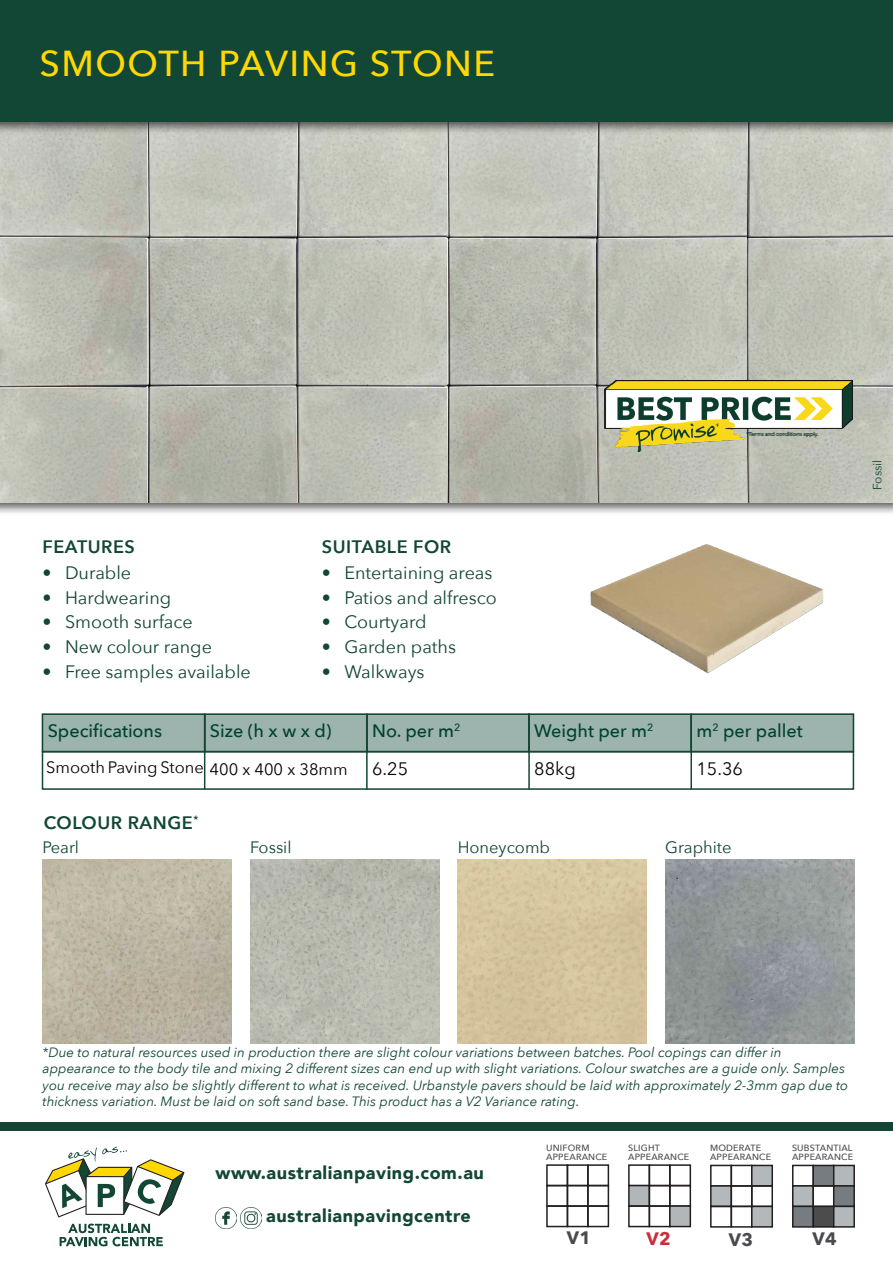
<style>
.page{position:relative;width:893px;height:1263px;background:#fff}
.page>*{position:absolute;margin:0;border:0;box-sizing:border-box;transform-origin:0 0}
.t1{font:500 36px "Avenir Next";letter-spacing:.04em;color:#ffd800}
.t2{font:18px "Avenir Next";color:#124635}
.t3{font:500 18px "Avenir Next";color:#004130}
.t4{font:900 18px "Avenir";letter-spacing:.03em;color:#124635}
.body{font:600 18px "Avenir Next";letter-spacing:.03em;color:#124635}
.t5{font:18px "Avenir Next";color:#040503}
.body-2{font:700 18px "Avenir Next";color:#4a4b4e}
.body-3{font:700 18px "Avenir Next";color:#c6303f}
.t6{font:16.5px "Avenir Next";color:#040503}
.body_heading{font:16.5px "Avenir Next";color:#124635}
.body-4{font:italic 13.5px/16.2px "Avenir Next";color:#124635}
.body-5{font:12px "Avenir Next";color:#124635}
.body-6{font:500 9px "Avenir Next";letter-spacing:.02em;color:#4a4b4e}
</style>
<div class="page">
<div style="left:0;top:398px;width:893px;height:118px;background:#231f20;opacity:.75"></div>
<img style="left:746px;top:135px;width:147px;height:367px">
<img style="left:447px;top:135px;width:299px;height:367px">
<img style="left:0;top:135px;width:447px;height:367px">
<img style="left:665px;top:859px;width:189px;height:185px">
<img style="left:590px;top:544px;width:234px;height:130px">
<div style="left:42px;top:713px;width:812px;height:39px;background:#9cb4ad"></div>
<img style="left:43px;top:859px;width:188px;height:185px">
<img style="left:250px;top:859px;width:189px;height:185px">
<img style="left:458px;top:859px;width:189px;height:185px">
<div style="left:0;top:0;width:893px;height:135px;background:#231f20;opacity:.75"></div>
<div style="left:0;top:0;width:893px;height:121px;background:#124635"></div>
<div style="left:42px;top:713px;width:163px;height:39px;border:2px solid #144633"></div>
<div style="left:204px;top:713px;width:164px;height:39px;border:2px solid #144633"></div>
<div style="left:366px;top:713px;width:164px;height:39px;border:2px solid #144633"></div>
<div style="left:528px;top:713px;width:164px;height:39px;border:2px solid #144633"></div>
<div style="left:690px;top:713px;width:164px;height:39px;border:2px solid #144633"></div>
<hr style="left:204px;top:714px;width:1px;height:75px;background:#144633">
<hr style="left:366px;top:714px;width:2px;height:75px;background:#144633">
<div style="left:42px;top:751px;width:812px;height:39px;border:2px solid #144633"></div>
<hr style="left:690px;top:714px;width:2px;height:75px;background:#144633">
<hr style="left:528px;top:713px;width:2px;height:76px;background:#144633">
<img style="left:605px;top:381px;width:247px;height:71px">
<div style="left:546px;top:1164px;width:22px;height:22px;border:2px solid #231f20"></div>
<div style="left:567px;top:1164px;width:22px;height:22px;border:2px solid #231f20"></div>
<div style="left:587px;top:1164px;width:22px;height:22px;border:2px solid #231f20"></div>
<div style="left:546px;top:1185px;width:22px;height:22px;border:2px solid #231f20"></div>
<div style="left:567px;top:1185px;width:22px;height:22px;border:2px solid #231f20"></div>
<div style="left:587px;top:1185px;width:22px;height:22px;border:2px solid #231f20"></div>
<div style="left:546px;top:1205px;width:22px;height:22px;border:2px solid #231f20"></div>
<div style="left:567px;top:1205px;width:22px;height:22px;border:2px solid #231f20"></div>
<div style="left:587px;top:1205px;width:22px;height:22px;border:2px solid #231f20"></div>
<div style="left:628px;top:1164px;width:22px;height:22px;border:2px solid #231f20"></div>
<div style="left:649px;top:1164px;width:22px;height:22px;border:2px solid #231f20"></div>
<div style="left:669px;top:1164px;width:22px;height:22px;border:2px solid #231f20"></div>
<div style="left:629px;top:1185px;width:20px;height:21px;background:#b1b7b9"></div>
<div style="left:628px;top:1185px;width:22px;height:22px;border:2px solid #231f20"></div>
<div style="left:649px;top:1185px;width:22px;height:22px;border:2px solid #231f20"></div>
<div style="left:669px;top:1185px;width:22px;height:22px;border:2px solid #231f20"></div>
<div style="left:628px;top:1205px;width:22px;height:22px;border:2px solid #231f20"></div>
<div style="left:649px;top:1205px;width:22px;height:22px;border:2px solid #231f20"></div>
<div style="left:670px;top:1206px;width:20px;height:20px;background:#b1b7b9"></div>
<div style="left:669px;top:1205px;width:22px;height:22px;border:2px solid #231f20"></div>
<div style="left:710px;top:1165px;width:22px;height:22px;border:2px solid #231f20"></div>
<div style="left:731px;top:1165px;width:21px;height:22px;border:2px solid #231f20"></div>
<div style="left:752px;top:1165px;width:20px;height:21px;background:#b3b8ba"></div>
<div style="left:751px;top:1165px;width:22px;height:22px;border:2px solid #231f20"></div>
<div style="left:711px;top:1186px;width:20px;height:20px;background:#b3b8ba"></div>
<div style="left:710px;top:1185px;width:22px;height:22px;border:2px solid #231f20"></div>
<div style="left:731px;top:1185px;width:21px;height:22px;border:2px solid #231f20"></div>
<div style="left:751px;top:1185px;width:22px;height:22px;border:2px solid #231f20"></div>
<div style="left:710px;top:1206px;width:22px;height:21px;border:2px solid #231f20"></div>
<div style="left:731px;top:1206px;width:21px;height:21px;border:2px solid #231f20"></div>
<div style="left:752px;top:1206px;width:20px;height:21px;background:#b3b8ba"></div>
<div style="left:751px;top:1206px;width:22px;height:21px;border:2px solid #231f20"></div>
<div style="left:792px;top:1165px;width:22px;height:22px;border:2px solid #231f20"></div>
<div style="left:813px;top:1165px;width:21px;height:21px;background:#767c80"></div>
<div style="left:812px;top:1165px;width:22px;height:22px;border:2px solid #231f20"></div>
<div style="left:834px;top:1165px;width:20px;height:21px;background:#b3b9bb"></div>
<div style="left:833px;top:1165px;width:22px;height:22px;border:2px solid #231f20"></div>
<div style="left:793px;top:1186px;width:20px;height:20px;background:#b3b9bb"></div>
<div style="left:792px;top:1185px;width:22px;height:22px;border:2px solid #231f20"></div>
<div style="left:812px;top:1185px;width:22px;height:22px;border:2px solid #231f20"></div>
<div style="left:834px;top:1186px;width:20px;height:20px;background:#767c80"></div>
<div style="left:833px;top:1185px;width:22px;height:22px;border:2px solid #231f20"></div>
<div style="left:793px;top:1206px;width:20px;height:21px;background:#767c80"></div>
<div style="left:792px;top:1206px;width:22px;height:21px;border:2px solid #231f20"></div>
<div style="left:813px;top:1206px;width:21px;height:21px;background:#4c4c4d"></div>
<div style="left:812px;top:1206px;width:22px;height:21px;border:2px solid #231f20"></div>
<div style="left:834px;top:1206px;width:20px;height:21px;background:#b3b9bb"></div>
<div style="left:833px;top:1206px;width:22px;height:21px;border:2px solid #231f20"></div>
<div style="left:0;top:1123px;width:893px;height:8px;background:#124635"></div>
<svg style="left:60px;top:1223px;width:103px;height:23px"></svg>
<svg style="left:45px;top:1147px;width:139px;height:70px"></svg>
<img style="left:215px;top:1207px;width:21px;height:21px">
<img style="left:241px;top:1207px;width:21px;height:21px">
<p class="t1" style="left:40px;top:33px;width:457px">SMOOTH PAVING STONE</p>
<p class="body" style="left:42px;top:531px;width:94px">FEATURES</p>
<p class="t2" style="left:42px;top:558px;width:90px">• Durable</p>
<p class="t2" style="left:42px;top:582px;width:130px">• Hardwearing</p>
<p class="t2" style="left:42px;top:607px;width:152px">• Smooth surface</p>
<p class="t2" style="left:42px;top:631px;width:171px">• New colour range</p>
<p class="t2" style="left:42px;top:656px;width:210px">• Free samples available</p>
<p class="body" style="left:322px;top:531px;width:131px">SUITABLE FOR</p>
<p class="t2" style="left:322px;top:558px;width:172px">• Entertaining areas</p>
<p class="t2" style="left:322px;top:582px;width:176px">• Patios and alfresco</p>
<p class="t2" style="left:322px;top:607px;width:106px">• Courtyard</p>
<p class="t2" style="left:322px;top:631px;width:136px">• Garden paths</p>
<p class="t2" style="left:322px;top:656px;width:104px">• Walkways</p>
<p class="t3" style="left:48px;top:716px;width:116px">Specifications</p>
<p class="t3" style="left:210px;top:716px;width:123px">Size (h x w x d)</p>
<p class="t3" style="left:372px;top:716px;width:90px">No. per m<sup>2</sup></p>
<p class="t3" style="left:534px;top:716px;width:121px">Weight per m<sup>2</sup></p>
<p class="t3" style="left:696px;top:716px;width:108px">m<sup>2</sup> per pallet</p>
<p class="t6" style="left:46px;top:754px;width:303px">Smooth Paving Stone 400 x 400 x 38mm</p>
<p class="t5" style="left:372px;top:754px;width:38px">6.25</p>
<p class="t5" style="left:534px;top:754px;width:43px">88kg</p>
<p class="t5" style="left:696px;top:754px;width:48px">15.36</p>
<p class="body" style="left:44px;top:807px;width:156px">COLOUR RANGE<sup>*</sup></p>
<p class="body_heading" style="left:43px;top:833px;width:38px">Pearl</p>
<p class="body_heading" style="left:250px;top:833px;width:43px">Fossil</p>
<p class="body_heading" style="left:458px;top:833px;width:94px">Honeycomb</p>
<p class="body_heading" style="left:665px;top:833px;width:68px">Graphite</p>
<p class="body-5" style="left:867px;top:490px;width:32px;rotate:-90deg">Fossil</p>
<p class="body-4" style="left:43px;top:1044px;width:807px">*Due to natural resources used in production there are slight colour variations between batches. Pool copings can differ in appearance to the body tile and mixing 2 different sizes can end up with slight variations. Colour swatches are a guide only. Samples you receive may also be slightly different to what is received. Urbanstyle pavers should be laid with approximately 2-3mm gap due to thickness variation. Must be laid on soft sand base. This product has a V2 Variance rating.</p>
<p class="t4" style="left:215px;top:1158px;width:270px">www.australianpaving.com.au</p>
<p class="t4" style="left:266px;top:1200px;width:206px">australianpavingcentre</p>
<p class="body-6" style="left:546px;top:1140px;width:45px">UNIFORM</p>
<p class="body-6" style="left:546px;top:1150px;width:63px">APPEARANCE</p>
<p class="body-6" style="left:628px;top:1140px;width:33px">SLIGHT</p>
<p class="body-6" style="left:628px;top:1150px;width:63px">APPEARANCE</p>
<p class="body-6" style="left:710px;top:1140px;width:53px">MODERATE</p>
<p class="body-6" style="left:710px;top:1150px;width:63px">APPEARANCE</p>
<p class="body-6" style="left:792px;top:1140px;width:62px">SUBSTANTIAL</p>
<p class="body-6" style="left:792px;top:1150px;width:63px">APPEARANCE</p>
<p class="body-2" style="left:567px;top:1222px;width:26px">V1</p>
<p class="body-3" style="left:647px;top:1223px;width:26px">V2</p>
<p class="body-2" style="left:729px;top:1224px;width:26px">V3</p>
<p class="body-2" style="left:812px;top:1223px;width:26px">V4</p>
</div>
